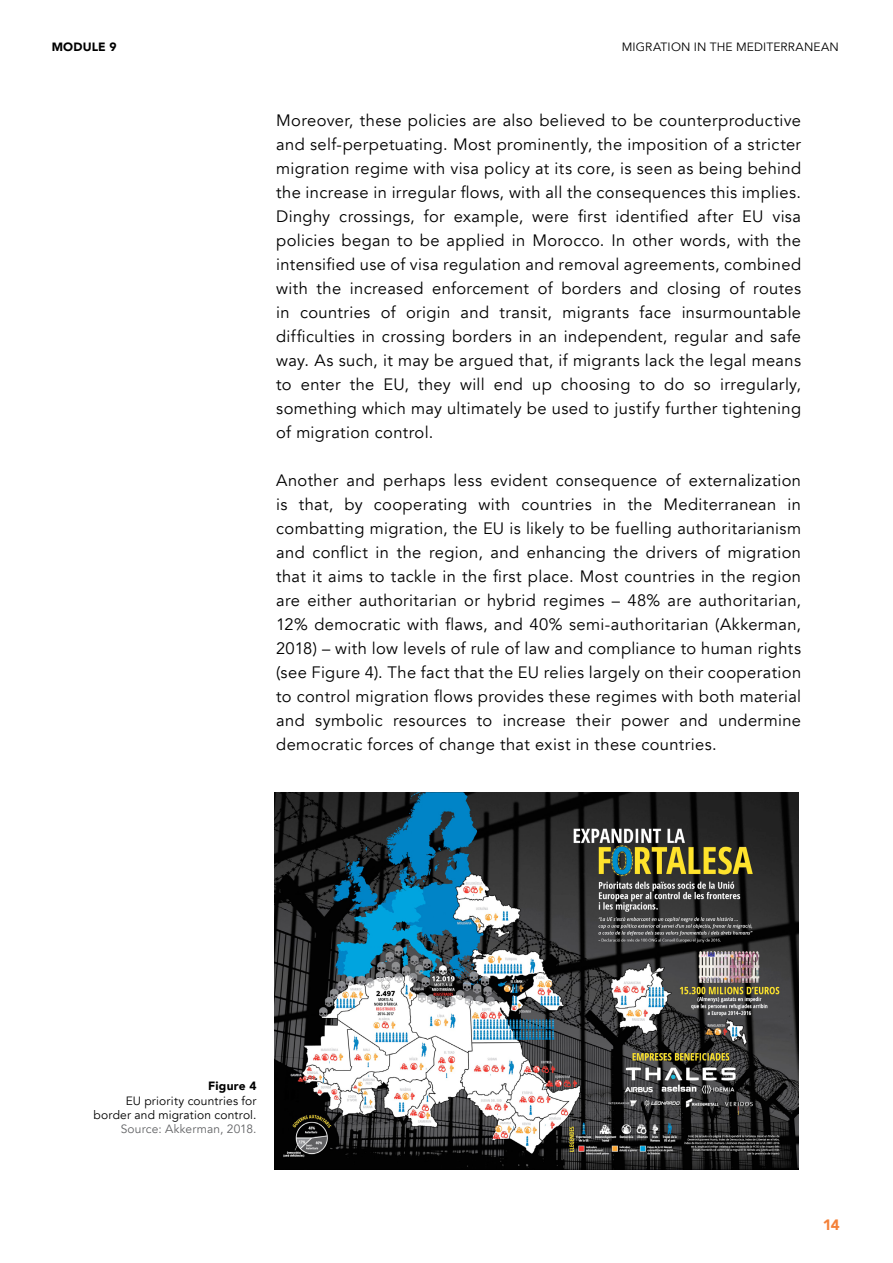
<style>
.page{position:relative;width:893px;height:1263px;background:#fff}
.page>*{position:absolute;margin:0;border:0;box-sizing:border-box;transform-origin:0 0}
.t1{font:16.5px/24px "Avenir";letter-spacing:.02em;color:#000;text-align:justify}
.t2{font:900 15px "Avenir";color:#f48139}
.t3{font:12px/14.4px "Avenir";letter-spacing:.015em;color:#000;text-align:right}
.t4{font:12px "Avenir";letter-spacing:.015em;color:#636466}
.t5{font:900 12px "Avenir";letter-spacing:.015em;color:#000}
</style>
<div class="page">
<img style="left:274px;top:793px;width:525px;height:376px">
<p class="t5" style="left:52px;top:36px;width:66px">MODULE 9</p>
<p class="t3" style="left:622px;top:40px;width:219px">MIGRATION IN THE MEDITERRANEAN</p>
<p class="t1" style="left:276px;top:109px;width:526px">Moreover, these policies are also believed to be counterproductive and self-perpetuating. Most prominently, the imposition of a stricter migration regime with visa policy at its core, is seen as being behind the increase in irregular flows, with all the consequences this implies.<br>Dinghy crossings, for example, were first identified after EU visa policies began to be applied in Morocco. In other words, with the intensified use of visa regulation and removal agreements, combined with the increased enforcement of borders and closing of routes in countries of origin and transit, migrants face insurmountable difficulties in crossing borders in an independent, regular and safe way. As such, it may be argued that, if migrants lack the legal means to enter the EU, they will end up choosing to do so irregularly, something which may ultimately be used to justify further tightening of migration control.</p>
<p class="t1" style="left:276px;top:469px;width:526px">Another and perhaps less evident consequence of externalization is that, by cooperating with countries in the Mediterranean in combatting migration, the EU is likely to be fuelling authoritarianism and conflict in the region, and enhancing the drivers of migration that it aims to tackle in the first place. Most countries in the region are either authoritarian or hybrid regimes – 48% are authoritarian, 12% democratic with flaws, and 40% semi-authoritarian (Akkerman, 2018) – with low levels of rule of law and compliance to human rights (see Figure 4). The fact that the EU relies largely on their cooperation to control migration flows provides these regimes with both material and symbolic resources to increase their power and undermine democratic forces of change that exist in these countries.</p>
<p class="t5" style="left:208px;top:1076px;width:50px">Figure 4</p>
<p class="t3" style="left:94px;top:1093px;width:164px">EU priority countries for border and migration control.</p>
<p class="t4" style="left:121px;top:1122px;width:137px">Source: Akkerman, 2018.</p>
<p class="t2" style="left:823px;top:1212px;width:19px">14</p>
</div>
